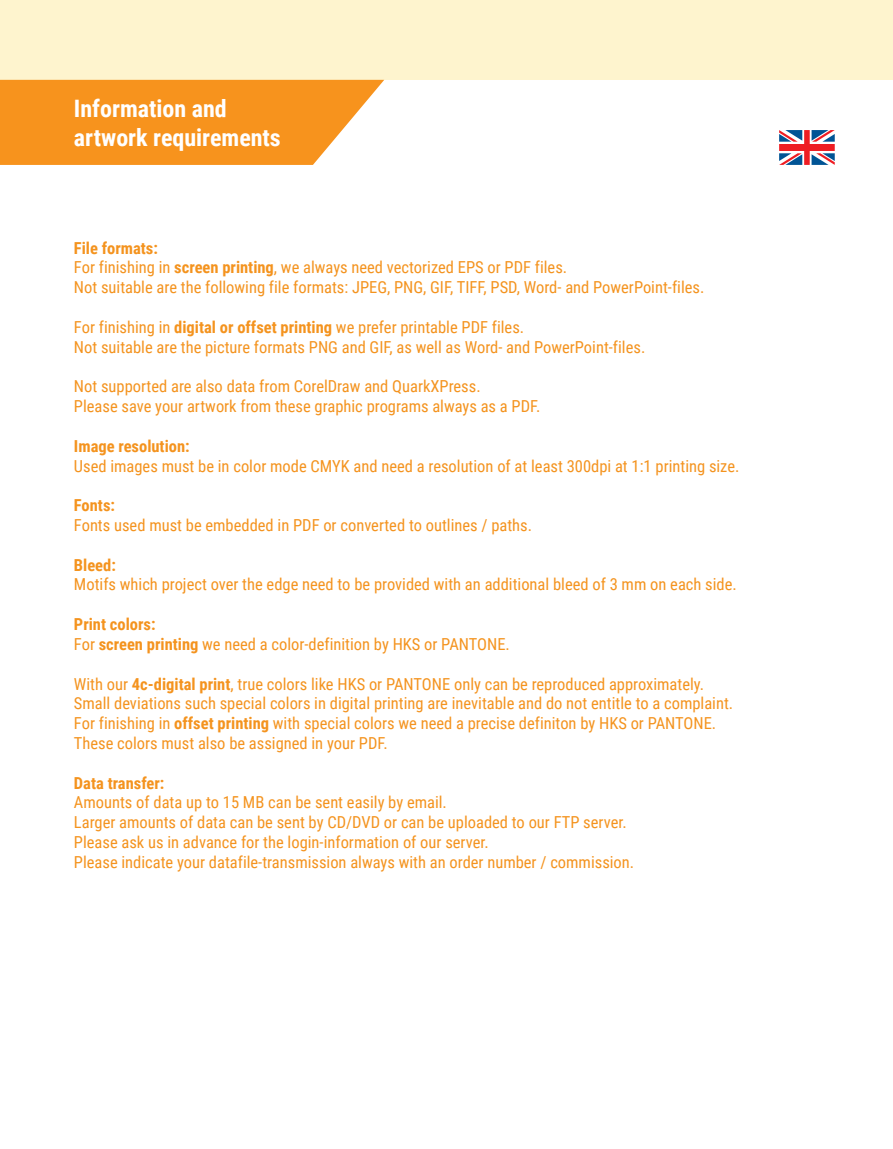
<style>
.page{position:relative;width:893px;height:1149px;background:#fff}
.page>*{position:absolute;margin:0;border:0;box-sizing:border-box;transform-origin:0 0}
.t1{font:700 24px/28.8px "Roboto Condensed";color:#fff}
.t2{font:16.5px/19.8px "Roboto Condensed";color:#f4931e}
.t3{font:700 16.5px "Roboto Condensed";color:#f4931e}
.s1{font-weight:700}
</style>
<div class="page">
<div style="left:0;top:0;width:893px;height:80px;background:#fef4ce"></div>
<svg style="left:0;top:80px;width:384px;height:85px;background:#f79c2f"></svg>
<svg style="left:779px;top:130px;width:56px;height:35px"></svg>
<h1 class="t1" style="left:74px;top:93px;width:208px">Information and artwork requirements</h1>
<p class="t2" style="left:74px;top:237px;width:632px"><span class="s1">File formats:<br></span>For finishing in <span class="s1">screen printing</span>, we always need vectorized EPS or PDF files.<br>Not suitable are the following file formats: JPEG, PNG, GIF, TIFF, PSD, Word- and PowerPoint-files.</p>
<p class="t2" style="left:74px;top:316px;width:573px">For finishing in <span class="s1">digital or offset printing</span> we prefer printable PDF files.<br>Not suitable are the picture formats PNG and GIF, as well as Word- and PowerPoint-files.</p>
<p class="t2" style="left:74px;top:376px;width:468px">Not supported are also data from CorelDraw and QuarkXPress.<br>Please save your artwork from these graphic programs always as a PDF.</p>
<p class="t3" style="left:74px;top:434px;width:117px">Image resolution:</p>
<p class="t2" style="left:74px;top:455px;width:667px">Used images must be in color mode CMYK and need a resolution of at least 300dpi at 1:1 printing size.</p>
<p class="t3" style="left:74px;top:493px;width:43px">Fonts:</p>
<p class="t2" style="left:74px;top:514px;width:460px">Fonts used must be embedded in PDF or converted to outlines / paths.</p>
<p class="t3" style="left:74px;top:553px;width:43px">Bleed:</p>
<p class="t2" style="left:74px;top:574px;width:664px">Motifs which project over the edge need to be provided with an additional bleed of 3 mm on each side.</p>
<p class="t2" style="left:74px;top:613px;width:437px"><span class="s1">Print colors:<br></span>For <span class="s1">screen printing</span> we need a color-definition by HKS or PANTONE.</p>
<p class="t2" style="left:74px;top:673px;width:661px">With our <span class="s1">4c-digital print</span>, true colors like HKS or PANTONE only can be reproduced approximately.<br>Small deviations such special colors in digital printing are inevitable and do not entitle to a complaint.<br>For finishing in <span class="s1">offset printing</span> with special colors we need a precise definiton by HKS or PANTONE.<br>These colors must also be assigned in your PDF.</p>
<p class="t3" style="left:74px;top:771px;width:92px">Data transfer:</p>
<p class="t2" style="left:74px;top:791px;width:562px">Amounts of data up to 15 MB can be sent easily by email.<br>Larger amounts of data can be sent by CD/DVD or can be uploaded to our FTP server.<br>Please ask us in advance for the login-information of our server.<br>Please indicate your datafile-transmission always with an order number / commission.</p>
</div>
